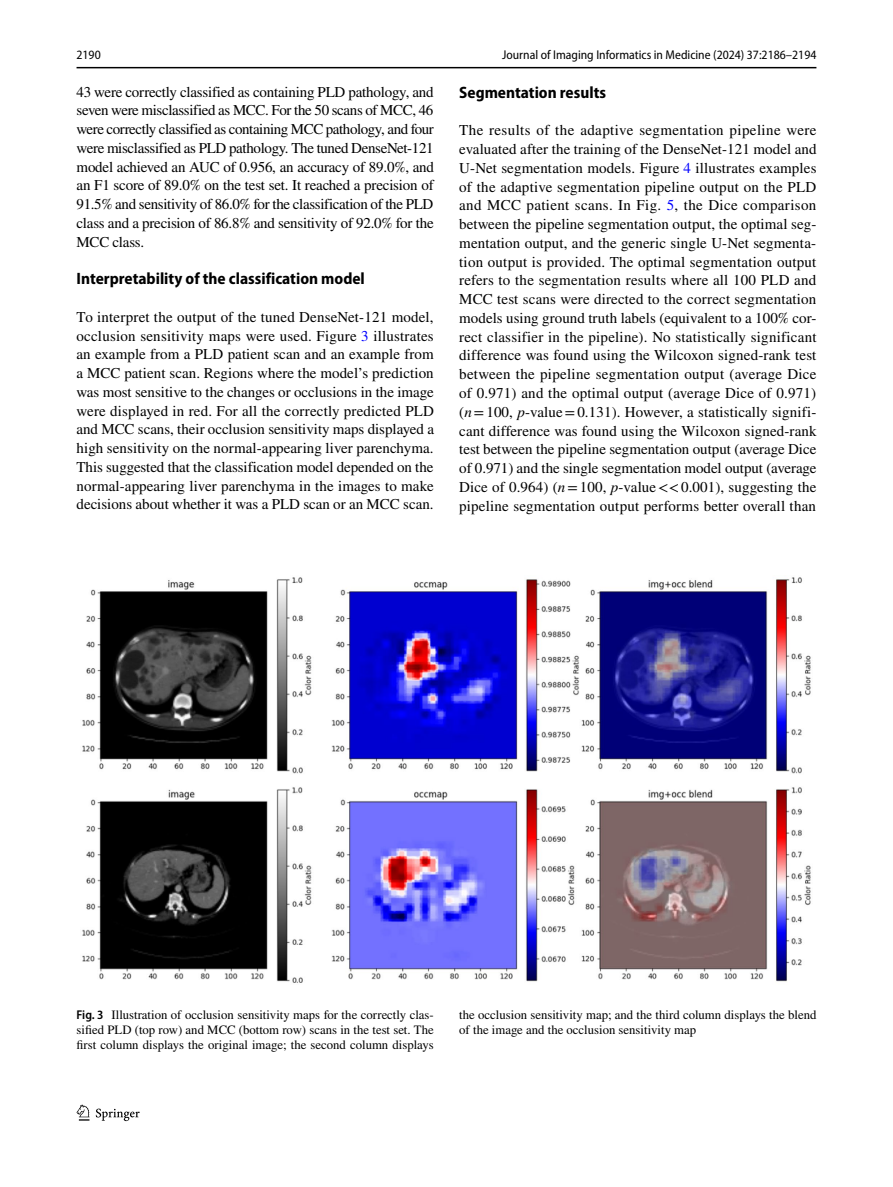
<style>
.page{position:relative;width:893px;height:1187px;background:#fff}
.page>*{position:absolute;margin:0;border:0;box-sizing:border-box;transform-origin:0 0}
.t1{font:700 semi-condensed 16.5px "Myriad Pro";color:#000}
.t2{font:15px/18.8px "STIX";color:#000;text-align:justify}
.t3{font:12.75px/15px "STIX";color:#000;text-align:justify}
.t4{font:semi-condensed 12.75px "Myriad Pro";color:#000}
.s1{color:#00f}
.s2{font-style:italic}
.s3{font-family:"Myriad Pro";font-weight:600;font-stretch:semi-condensed}
</style>
<div class="page">
<hr style="left:77px;top:67px;width:739px;height:1px;background:#000">
<svg style="left:77px;top:1104px;width:12px;height:16px"></svg>
<svg style="left:96px;top:1108px;width:44px;height:12px"></svg>
<img style="left:82px;top:577px;width:729px;height:406px">
<p class="t4" style="left:77px;top:48px;width:26px">2190</p>
<p class="t4" style="left:502px;top:48px;width:316px">Journal of Imaging Informatics in Medicine (2024) 37:2186–2194</p>
<p class="t2" style="left:77px;top:83px;width:359px">43 were correctly classified as containing PLD pathology, and seven were misclassified as MCC. For the 50 scans of MCC, 46 were correctly classified as containing MCC pathology, and four were misclassified as PLD pathology. The tuned DenseNet-121 model achieved an AUC of 0.956, an accuracy of 89.0%, and an F1 score of 89.0% on the test set. It reached a precision of 91.5% and sensitivity of 86.0% for the classification of the PLD class and a precision of 86.8% and sensitivity of 92.0% for the MCC class.</p>
<p class="t1" style="left:77px;top:269px;width:290px">Interpretability of the classification model</p>
<p class="t2" style="left:77px;top:308px;width:359px">To interpret the output of the tuned DenseNet-121 model, occlusion sensitivity maps were used. Figure <span class="s1">3</span> illustrates an example from a PLD patient scan and an example from a MCC patient scan. Regions where the model’s prediction was most sensitive to the changes or occlusions in the image were displayed in red. For all the correctly predicted PLD and MCC scans, their occlusion sensitivity maps displayed a high sensitivity on the normal-appearing liver parenchyma.<br>This suggested that the classification model depended on the normal-appearing liver parenchyma in the images to make decisions about whether it was a PLD scan or an MCC scan.</p>
<p class="t1" style="left:459px;top:83px;width:148px">Segmentation results</p>
<p class="t2" style="left:459px;top:122px;width:359px">The results of the adaptive segmentation pipeline were evaluated after the training of the DenseNet-121 model and U-Net segmentation models. Figure <span class="s1">4</span> illustrates examples of the adaptive segmentation pipeline output on the PLD and MCC patient scans. In Fig. <span class="s1">5</span>, the Dice comparison between the pipeline segmentation output, the optimal seg&shy;mentation output, and the generic single U-Net segmenta&shy;tion output is provided. The optimal segmentation output refers to the segmentation results where all 100 PLD and MCC test scans were directed to the correct segmentation models using ground truth labels (equivalent to a 100% cor&shy;rect classifier in the pipeline). No statistically significant difference was found using the Wilcoxon signed-rank test between the pipeline segmentation output (average Dice of 0.971) and the optimal output (average Dice of 0.971) (<span class="s2">n</span>=100, <span class="s2">p</span>-value=0.131). However, a statistically signifi&shy;cant difference was found using the Wilcoxon signed-rank test between the pipeline segmentation output (average Dice of 0.971) and the single segmentation model output (average Dice of 0.964) (<span class="s2">n</span>=100, <span class="s2">p</span>-value&lt;&lt;0.001), suggesting the pipeline segmentation output performs better overall than</p>
<p class="t3" style="left:77px;top:1008px;width:359px"><span class="s3">Fig. 3</span> Illustration of occlusion sensitivity maps for the correctly clas&shy;sified PLD (top row) and MCC (bottom row) scans in the test set. The first column displays the original image; the second column displays</p>
<p class="t3" style="left:459px;top:1008px;width:359px">the occlusion sensitivity map; and the third column displays the blend of the image and the occlusion sensitivity map</p>
</div>
